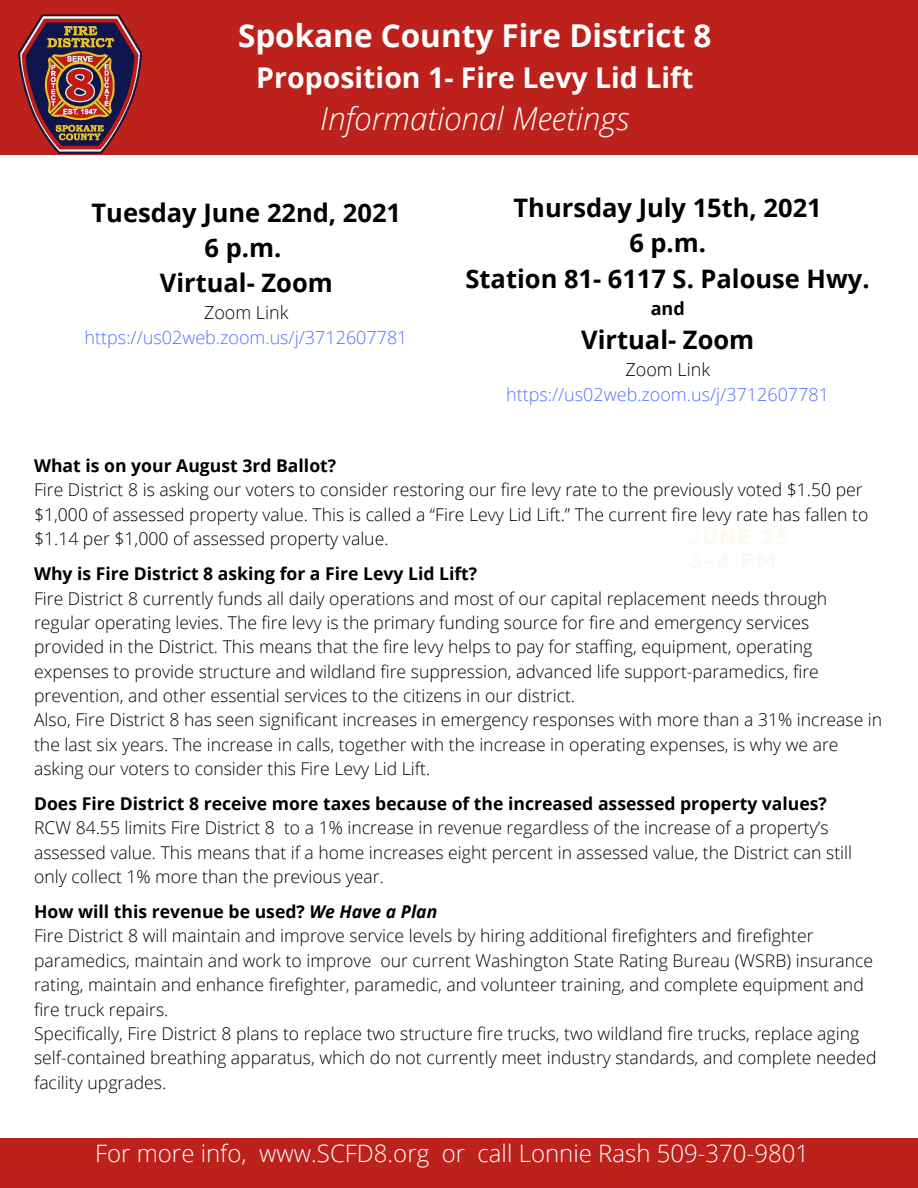
<style>
.page{position:relative;width:918px;height:1188px;background:#fff}
.page>*{position:absolute;margin:0;border:0;box-sizing:border-box;transform-origin:0 0}
.t1{font:700 31.5px "Open Sans";color:#fff}
.t2{font:italic 300 31.5px "Open Sans";color:#fff}
.t3{font:700 28.5px "Open Sans";color:#fff}
.t4{font:700 25.5px "Open Sans";color:#000}
.t5{font:300 24px "Open Sans";color:#fff}
.t6{font:300 18px "Open Sans";color:#5271ff}
.t7{font:300 18px "Open Sans";color:#000}
.t8{font:700 18px "Open Sans";color:#000}
.t9{font:300 17.55px/24.3px "Open Sans";color:#000}
.t10{font:700 17.55px "Open Sans";color:#000}
.s1{font-style:italic}
</style>
<div class="page">
<div style="left:0;top:0;width:918px;height:154px;background:#bc221b"></div>
<div style="left:0;top:1139px;width:918px;height:49px;background:#bc221b"></div>
<img style="left:19px;top:14px;width:122px;height:140px">
<p class="t1" style="left:238px;top:13px;width:475px">Spokane County Fire District 8</p>
<p class="t3" style="left:256px;top:57px;width:439px">Proposition 1- Fire Levy Lid Lift</p>
<p class="t2" style="left:320px;top:97px;width:310px">Informational Meetings</p>
<p class="t4" style="left:91px;top:195px;width:311px">Tuesday June 22nd, 2021</p>
<p class="t4" style="left:205px;top:230px;width:78px">6 p.m.</p>
<p class="t4" style="left:160px;top:265px;width:175px">Virtual- Zoom</p>
<p class="t7" style="left:204px;top:300px;width:86px">Zoom Link</p>
<p class="t6" style="left:85px;top:324px;width:324px">https://us02web.zoom.us/j/3712607781</p>
<p class="t4" style="left:514px;top:189px;width:310px">Thursday July 15th, 2021</p>
<p class="t4" style="left:629px;top:225px;width:78px">6 p.m.</p>
<p class="t4" style="left:466px;top:261px;width:406px">Station 81- 6117 S. Palouse Hwy.</p>
<p class="t8" style="left:651px;top:296px;width:36px">and</p>
<p class="t4" style="left:581px;top:321px;width:175px">Virtual- Zoom</p>
<p class="t7" style="left:625px;top:357px;width:86px">Zoom Link</p>
<p class="t6" style="left:506px;top:382px;width:324px">https://us02web.zoom.us/j/3712607781</p>
<p class="t10" style="left:34px;top:453px;width:304px">What is on your August 3rd Ballot?</p>
<p class="t9" style="left:34px;top:478px;width:836px">Fire District 8 is asking our voters to consider restoring our fire levy rate to the previously voted $1.50 per $1,000 of assessed property value. This is called a “Fire Levy Lid Lift.” The current fire levy rate has fallen to $1.14 per $1,000 of assessed property value.</p>
<p class="t10" style="left:34px;top:561px;width:445px">Why is Fire District 8 asking for a Fire Levy Lid Lift?</p>
<p class="t9" style="left:34px;top:586px;width:795px">Fire District 8 currently funds all daily operations and most of our capital replacement needs through regular operating levies. The fire levy is the primary funding source for fire and emergency services provided in the District. This means that the fire levy helps to pay for staffing, equipment, operating expenses to provide structure and wildland fire suppression, advanced life support-paramedics, fire prevention, and other essential services to the citizens in our district.</p>
<p class="t9" style="left:34px;top:707px;width:850px">Also, Fire District 8 has seen significant increases in emergency responses with more than a 31% increase in the last six years. The increase in calls, together with the increase in operating expenses, is why we are asking our voters to consider this Fire Levy Lid Lift.</p>
<p class="t10" style="left:34px;top:791px;width:794px">Does Fire District 8 receive more taxes because of the increased assessed property values?</p>
<p class="t9" style="left:34px;top:815px;width:820px">RCW 84.55 limits Fire District 8 to a 1% increase in revenue regardless of the increase of a property’s assessed value. This means that if a home increases eight percent in assessed value, the District can still only collect 1% more than the previous year.</p>
<p class="t10" style="left:34px;top:899px;width:405px">How will this revenue be used? <span class="s1">We Have a Plan</span></p>
<p class="t9" style="left:34px;top:923px;width:841px">Fire District 8 will maintain and improve service levels by hiring additional firefighters and firefighter paramedics, maintain and work to improve our current Washington State Rating Bureau (WSRB) insurance rating, maintain and enhance firefighter, paramedic, and volunteer training, and complete equipment and fire truck repairs.</p>
<p class="t9" style="left:34px;top:1021px;width:844px">Specifically, Fire District 8 plans to replace two structure fire trucks, two wildland fire trucks, replace aging self-contained breathing apparatus, which do not currently meet industry standards, and complete needed facility upgrades.</p>
<p class="t5" style="left:95px;top:1137px;width:716px">For more info, www.SCFD8.org or call Lonnie Rash 509-370-9801</p>
</div>
